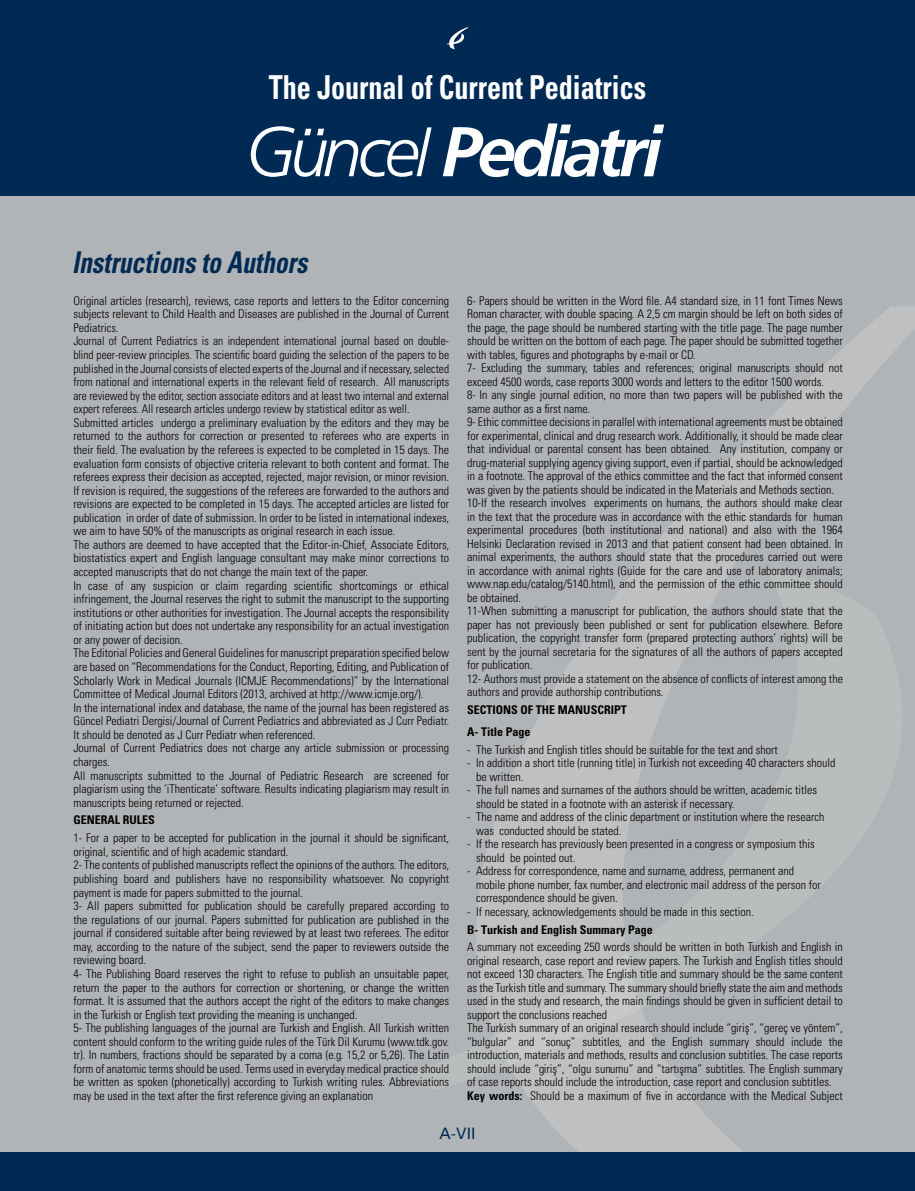
<style>
.page{position:relative;width:915px;height:1191px;background:#fff}
.page>*{position:absolute;margin:0;border:0;box-sizing:border-box;transform-origin:0 0}
.t1{font:33px "Univers Cond Bd Tr";color:#fff;scale:.85 1}
.t2{font:30px "Univers Cond Bd Ita Tr";color:#002a54;scale:.85 1}
.t3{font:15.75px "Univers Tr";color:#002a54}
.t4{font:12px/13.5px "Univers Cond Light Tr";color:#000}
.t5{font:12px/22px "Univers Cond Bd Tr";color:#000}
.s1{font-family:"Univers Cond Bd Tr"}
</style>
<div class="page">
<div style="left:0;top:196px;width:914px;height:995px;background:#b1b4b6"></div>
<div style="left:0;top:0;width:914px;height:196px;background:#002a54"></div>
<svg style="left:446px;top:27px;width:22px;height:23px"></svg>
<svg style="left:251px;top:126px;width:180px;height:51px"></svg>
<svg style="left:442px;top:123px;width:222px;height:54px"></svg>
<svg style="left:524px;top:307px;width:390px;height:845px"></svg>
<svg style="left:477px;top:568px;width:426px;height:521px;fill:#babdbe"></svg>
<div style="left:0;top:1152px;width:914px;height:39px;background:#002a54"></div>
<h1 class="t1" style="left:269px;top:67px;width:445px">The Journal of Current Pediatrics</h1>
<h2 class="t2" style="left:72px;top:244px;width:278px">Instructions to Authors</h2>
<p class="t4" style="left:73px;top:293px;width:377px">Original articles (research), reviews, case reports and letters to the Editor concerning subjects relevant to Child Health and Diseases are published in the Journal of Current Pediatrics.<br>Journal of Current Pediatrics is an independent international journal based on double&shy;blind peer-review principles. The scientific board guiding the selection of the papers to be published in the Journal consists of elected experts of the Journal and if necessary, selected from national and international experts in the relevant field of research. All manuscripts are reviewed by the editor, section associate editors and at least two internal and external expert referees. All research articles undergo review by statistical editor as well.<br>Submitted articles undergo a preliminary evaluation by the editors and they may be returned to the authors for correction or presented to referees who are experts in their field. The evaluation by the referees is expected to be completed in 15 days. The evaluation form consists of objective criteria relevant to both content and format. The referees express their decision as accepted, rejected, major revision, or minor revision.<br>If revision is required, the suggestions of the referees are forwarded to the authors and revisions are expected to be completed in 15 days. The accepted articles are listed for publication in order of date of submission. In order to be listed in international indexes, we aim to have 50% of the manuscripts as original research in each issue.<br>The authors are deemed to have accepted that the Editor-in-Chief, Associate Editors, biostatistics expert and English language consultant may make minor corrections to accepted manuscripts that do not change the main text of the paper.<br>In case of any suspicion or claim regarding scientific shortcomings or ethical infringement, the Journal reserves the right to submit the manuscript to the supporting institutions or other authorities for investigation. The Journal accepts the responsibility of initiating action but does not undertake any responsibility for an actual investigation or any power of decision.<br>The Editorial Policies and General Guidelines for manuscript preparation specified below are based on “Recommendations for the Conduct, Reporting, Editing, and Publication of Scholarly Work in Medical Journals (ICMJE Recommendations)” by the International Committee of Medical Journal Editors (2013, archived at http://www.icmje.org/).<br>In the international index and database, the name of the journal has been registered as Güncel Pediatri Dergisi/Journal of Current Pediatrics and abbreviated as J Curr Pediatr.<br>It should be denoted as J Curr Pediatr when referenced.<br>Journal of Current Pediatrics does not charge any article submission or processing charges.<br>All manuscripts submitted to the Journal of Pediatric Research are screened for plagiarism using the ‘iThenticate’ software. Results indicating plagiarism may result in manuscripts being returned or rejected.</p>
<p class="t5" style="left:73px;top:809px;width:83px">GENERAL RULES</p>
<p class="t4" style="left:73px;top:831px;width:377px">1- For a paper to be accepted for publication in the journal it should be significant, original, scientific and of high academic standard.<br>2- The contents of published manuscripts reflect the opinions of the authors. The editors, publishing board and publishers have no responsibility whatsoever. No copyright payment is made for papers submitted to the journal.<br>3- All papers submitted for publication should be carefully prepared according to the regulations of our journal. Papers submitted for publication are published in the journal if considered suitable after being reviewed by at least two referees. The editor may, according to the nature of the subject, send the paper to reviewers outside the reviewing board.<br>4- The Publishing Board reserves the right to refuse to publish an unsuitable paper, return the paper to the authors for correction or shortening, or change the written format. It is assumed that the authors accept the right of the editors to make changes in the Turkish or English text providing the meaning is unchanged.<br>5- The publishing languages of the journal are Turkish and English. All Turkish written content should conform to the writing guide rules of the Türk Dil Kurumu (www.tdk.gov. tr). In numbers, fractions should be separated by a coma (e.g. 15,2 or 5,26). The Latin form of anatomic terms should be used. Terms used in everyday medical practice should be written as spoken (phonetically) according to Turkish writing rules. Abbreviations may be used in the text after the first reference giving an explanation</p>
<p class="t4" style="left:467px;top:293px;width:377px">6- Papers should be written in the Word file. A4 standard size, in 11 font Times News Roman character, with double spacing. A 2,5 cm margin should be left on both sides of the page, the page should be numbered starting with the title page. The page number should be written on the bottom of each page. The paper should be submitted together with tables, figures and photographs by e-mail or CD.<br>7- Excluding the summary, tables and references; original manuscripts should not exceed 4500 words, case reports 3000 words and letters to the editor 1500 words.<br>8- In any single journal edition, no more than two papers will be published with the same author as a first name.<br>9- Ethic committee decisions in parallel with international agreements must be obtained for experimental, clinical and drug research work. Additionally, it should be made clear that individual or parental consent has been obtained. Any institution, company or drug-material supplying agency giving support, even if partial, should be acknowledged in a footnote. The approval of the ethics committee and the fact that informed consent was given by the patients should be indicated in the Materials and Methods section.<br>10-If the research involves experiments on humans, the authors should make clear in the text that the procedure was in accordance with the ethic standards for human experimental procedures (both institutional and national) and also with the 1964<br>Helsinki Declaration revised in 2013 and that patient consent had been obtained. In animal experiments, the authors should state that the procedures carried out were in accordance with animal rights (Guide for the care and use of laboratory animals; www.nap.edu/catalog/5140.html), and the permission of the ethic committee should be obtained.<br>11-When submitting a manuscript for publication, the authors should state that the paper has not previously been published or sent for publication elsewhere. Before publication, the copyright transfer form (prepared protecting authors’ rights) will be sent by the journal secretaria for the signatures of all the authors of papers accepted for publication.<br>12- Authors must provide a statement on the absence of conflicts of interest among the authors and provide authorship contributions.</p>
<p class="t5" style="left:467px;top:698px;width:161px">SECTIONS OF THE MANUSCRIPT<br>A- Title Page</p>
<p class="t4" style="left:467px;top:742px;width:312px">- The Turkish and English titles should be suitable for the text and short</p>
<p class="t4" style="left:476px;top:756px;width:360px;text-indent:-9px">- In addition a short title (running title) in Turkish not exceeding 40 characters should be written.</p>
<p class="t4" style="left:476px;top:783px;width:342px;text-indent:-9px">- The full names and surnames of the authors should be written, academic titles should be stated in a footnote with an asterisk if necessary.</p>
<p class="t4" style="left:476px;top:810px;width:350px;text-indent:-9px">- The name and address of the clinic department or institution where the research was conducted should be stated.</p>
<p class="t4" style="left:476px;top:837px;width:340px;text-indent:-9px">- If the research has previously been presented in a congress or symposium this should be pointed out.</p>
<p class="t4" style="left:476px;top:864px;width:346px;text-indent:-9px">- Address for correspondence, name and surname, address, permanent and mobile phone number, fax number, and electronic mail address of the person for correspondence should be given.</p>
<p class="t4" style="left:467px;top:904px;width:288px">- If necessary, acknowledgements should be made in this section.</p>
<p class="t5" style="left:467px;top:918px;width:187px">B- Turkish and English Summary Page</p>
<p class="t4" style="left:467px;top:940px;width:377px">A summary not exceeding 250 words should be written in both Turkish and English in original research, case report and review papers. The Turkish and English titles should not exceed 130 characters. The English title and summary should be the same content as the Turkish title and summary. The summary should briefly state the aim and methods used in the study and research, the main findings should be given in sufficient detail to support the conclusions reached<br>The Turkish summary of an original research should include “giriş”, “gereç ve yöntem”, “bulgular” and “sonuç” subtitles, and the English summary should include the introduction, materials and methods, results and conclusion subtitles. The case reports should include “giriş”, “olgu sunumu” and “tartışma” subtitles. The English summary of case reports should include the introduction, case report and conclusion subtitles.<br><span class="s1">Key words:</span> Should be a maximum of five in accordance with the Medical Subject</p>
<h3 class="t3" style="left:439px;top:1124px;width:37px">A-VII</h3>
</div>
